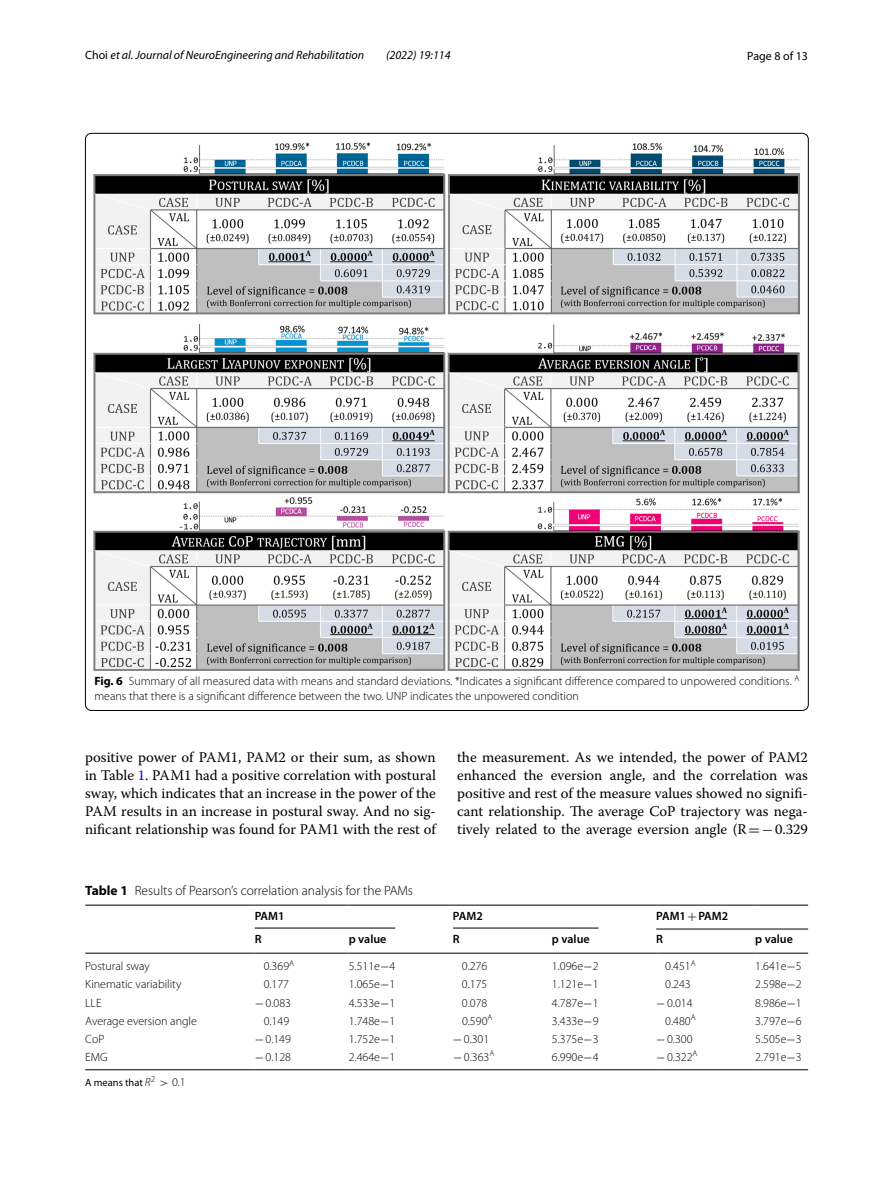
<style>
.page{position:relative;width:893px;height:1187px;background:#fff}
.page>*{position:absolute;margin:0;border:0;box-sizing:border-box;transform-origin:0 0}
.t1{font:14.7px/18px "Warnock Pro";color:#000;text-align:justify}
.t2{font:300 13.5px "Myriad Pro";color:#000}
.t3{font:300 12px/15px "Myriad Pro";color:#000}
.t4{font:italic 12px "Myriad Pro";color:#000}
.t5{font:600 12px "Myriad Pro";color:#000}
.t6{font:12px "Myriad Pro";color:#000}
.t7{font:10.5px "Myriad Pro";color:#000}
.s1{font-style:normal}
.s2{font-weight:700}
.s3{color:#00f}
.s4{font-family:"MTSY"}
.s5{font-family:"MTSY";font-weight:400}
.s6{font-family:"Myriad Pro Light It 2";font-size:12px}
.s7{font-family:"MTMI2";font-size:12px}
.s8{font-family:"Myriad Pro Light 2";font-size:12px}
</style>
<div class="page">
<img style="left:94px;top:142px;width:706px;height:528px">
<hr style="left:85px;top:904px;width:170px;height:1px;background:#000">
<hr style="left:85px;top:952px;width:170px;height:1px;background:#000">
<hr style="left:255px;top:904px;width:94px;height:1px;background:#000">
<hr style="left:349px;top:904px;width:104px;height:1px;background:#000">
<hr style="left:453px;top:904px;width:99px;height:1px;background:#000">
<hr style="left:552px;top:904px;width:104px;height:1px;background:#000">
<hr style="left:656px;top:904px;width:99px;height:1px;background:#000">
<hr style="left:755px;top:904px;width:53px;height:1px;background:#000">
<hr style="left:255px;top:952px;width:94px;height:1px;background:#000">
<hr style="left:349px;top:952px;width:104px;height:1px;background:#000">
<hr style="left:453px;top:952px;width:99px;height:1px;background:#000">
<hr style="left:552px;top:952px;width:104px;height:1px;background:#000">
<hr style="left:656px;top:952px;width:99px;height:1px;background:#000">
<hr style="left:755px;top:952px;width:53px;height:1px;background:#000">
<hr style="left:85px;top:1069px;width:170px;height:1px;background:#000">
<hr style="left:255px;top:1069px;width:94px;height:1px;background:#000">
<hr style="left:349px;top:1069px;width:104px;height:1px;background:#000">
<hr style="left:453px;top:1069px;width:99px;height:1px;background:#000">
<hr style="left:552px;top:1069px;width:104px;height:1px;background:#000">
<hr style="left:656px;top:1069px;width:99px;height:1px;background:#000">
<hr style="left:755px;top:1069px;width:53px;height:1px;background:#000">
<hr style="left:255px;top:927px;width:140px;height:1px;background:#000">
<hr style="left:453px;top:927px;width:145px;height:1px;background:#000">
<hr style="left:656px;top:928px;width:152px;height:1px;background:#000">
<p class="t4" style="left:85px;top:48px;width:281px"><span class="s1">Choi</span> et al. Journal of NeuroEngineering and Rehabilitation</p>
<p class="t4" style="left:386px;top:48px;width:66px">(2022) 19:114</p>
<p class="t6" style="left:747px;top:48px;width:62px">Page 8 of 13</p>
<p class="t3" style="left:94px;top:674px;width:706px"><span class="s2">Fig. 6</span> Summary of all measured data with means and standard deviations. *Indicates a significant difference compared to unpowered conditions. <sup>A </sup>means that there is a significant difference between the two. UNP indicates the unpowered condition</p>
<p class="t1" style="left:85px;top:747px;width:352px">positive power of PAM1, PAM2 or their sum, as shown in Table <span class="s3">1</span>. PAM1 had a positive correlation with postural sway, which indicates that an increase in the power of the PAM results in an increase in postural sway. And no sig&shy;nificant relationship was found for PAM1 with the rest of</p>
<p class="t1" style="left:457px;top:747px;width:352px">the measurement. As we intended, the power of PAM2 enhanced the eversion angle, and the correlation was positive and rest of the measure values showed no signifi&shy;cant relationship. The average CoP trajectory was nega&shy;tively related to the average eversion angle (R<span class="s4">=−</span>0.329</p>
<p class="t2" style="left:85px;top:883px;width:329px"><span class="s2">Table 1</span> Results of Pearson’s correlation analysis for the PAMs</p>
<p class="t5" style="left:255px;top:907px;width:31px">PAM1</p>
<p class="t5" style="left:453px;top:907px;width:31px">PAM2</p>
<p class="t5" style="left:656px;top:907px;width:73px">PAM1<span class="s5">+</span>PAM2</p>
<p class="t5" style="left:255px;top:931px;width:8px">R</p>
<p class="t5" style="left:349px;top:931px;width:39px">p value</p>
<p class="t5" style="left:453px;top:931px;width:8px">R</p>
<p class="t5" style="left:552px;top:931px;width:39px">p value</p>
<p class="t5" style="left:656px;top:931px;width:8px">R</p>
<p class="t5" style="left:755px;top:931px;width:39px">p value</p>
<p class="t3" style="left:85px;top:958px;width:66px">Postural sway</p>
<p class="t3" style="left:264px;top:958px;width:32px">0.369<sup>A</sup></p>
<p class="t3" style="left:349px;top:958px;width:48px">5.511e<span class="s5">−</span>4</p>
<p class="t3" style="left:462px;top:958px;width:27px">0.276</p>
<p class="t3" style="left:552px;top:958px;width:48px">1.096e<span class="s5">−</span>2</p>
<p class="t3" style="left:665px;top:958px;width:32px">0.451<sup>A</sup></p>
<p class="t3" style="left:755px;top:958px;width:48px">1.641e<span class="s5">−</span>5</p>
<p class="t3" style="left:85px;top:977px;width:98px">Kinematic variability</p>
<p class="t3" style="left:264px;top:977px;width:27px">0.177</p>
<p class="t3" style="left:349px;top:977px;width:48px">1.065e<span class="s5">−</span>1</p>
<p class="t3" style="left:462px;top:977px;width:27px">0.175</p>
<p class="t3" style="left:552px;top:977px;width:48px">1.121e<span class="s5">−</span>1</p>
<p class="t3" style="left:665px;top:977px;width:27px">0.243</p>
<p class="t3" style="left:755px;top:977px;width:48px">2.598e<span class="s5">−</span>2</p>
<p class="t3" style="left:85px;top:995px;width:18px">LLE</p>
<p class="t3" style="left:255px;top:995px;width:38px"><span class="s5">−</span>0.083</p>
<p class="t3" style="left:349px;top:995px;width:48px">4.533e<span class="s5">−</span>1</p>
<p class="t3" style="left:462px;top:995px;width:27px">0.078</p>
<p class="t3" style="left:552px;top:995px;width:48px">4.787e<span class="s5">−</span>1</p>
<p class="t3" style="left:656px;top:995px;width:38px"><span class="s5">−</span>0.014</p>
<p class="t3" style="left:755px;top:995px;width:48px">8.986e<span class="s5">−</span>1</p>
<p class="t3" style="left:85px;top:1013px;width:113px">Average eversion angle</p>
<p class="t3" style="left:264px;top:1013px;width:27px">0.149</p>
<p class="t3" style="left:349px;top:1013px;width:48px">1.748e<span class="s5">−</span>1</p>
<p class="t3" style="left:462px;top:1013px;width:32px">0.590<sup>A</sup></p>
<p class="t3" style="left:552px;top:1013px;width:48px">3.433e<span class="s5">−</span>9</p>
<p class="t3" style="left:665px;top:1013px;width:32px">0.480<sup>A</sup></p>
<p class="t3" style="left:755px;top:1013px;width:48px">3.797e<span class="s5">−</span>6</p>
<p class="t3" style="left:85px;top:1031px;width:21px">CoP</p>
<p class="t3" style="left:255px;top:1031px;width:38px"><span class="s5">−</span>0.149</p>
<p class="t3" style="left:349px;top:1031px;width:48px">1.752e<span class="s5">−</span>1</p>
<p class="t3" style="left:453px;top:1031px;width:38px"><span class="s5">−</span>0.301</p>
<p class="t3" style="left:552px;top:1031px;width:48px">5.375e<span class="s5">−</span>3</p>
<p class="t3" style="left:656px;top:1031px;width:38px"><span class="s5">−</span>0.300</p>
<p class="t3" style="left:755px;top:1031px;width:48px">5.505e<span class="s5">−</span>3</p>
<p class="t3" style="left:85px;top:1049px;width:24px">EMG</p>
<p class="t3" style="left:255px;top:1049px;width:38px"><span class="s5">−</span>0.128</p>
<p class="t3" style="left:349px;top:1049px;width:48px">2.464e<span class="s5">−</span>1</p>
<p class="t3" style="left:453px;top:1049px;width:43px"><span class="s5">−</span>0.363<sup>A</sup></p>
<p class="t3" style="left:552px;top:1049px;width:48px">6.990e<span class="s5">−</span>4</p>
<p class="t3" style="left:656px;top:1049px;width:43px"><span class="s5">−</span>0.322<sup>A</sup></p>
<p class="t3" style="left:755px;top:1049px;width:48px">2.791e<span class="s5">−</span>3</p>
<p class="t7" style="left:85px;top:1076px;width:102px">A means that <span class="s6">R</span><sup>2</sup> <span class="s7">&gt;</span> <span class="s8">0.1</span></p>
</div>
